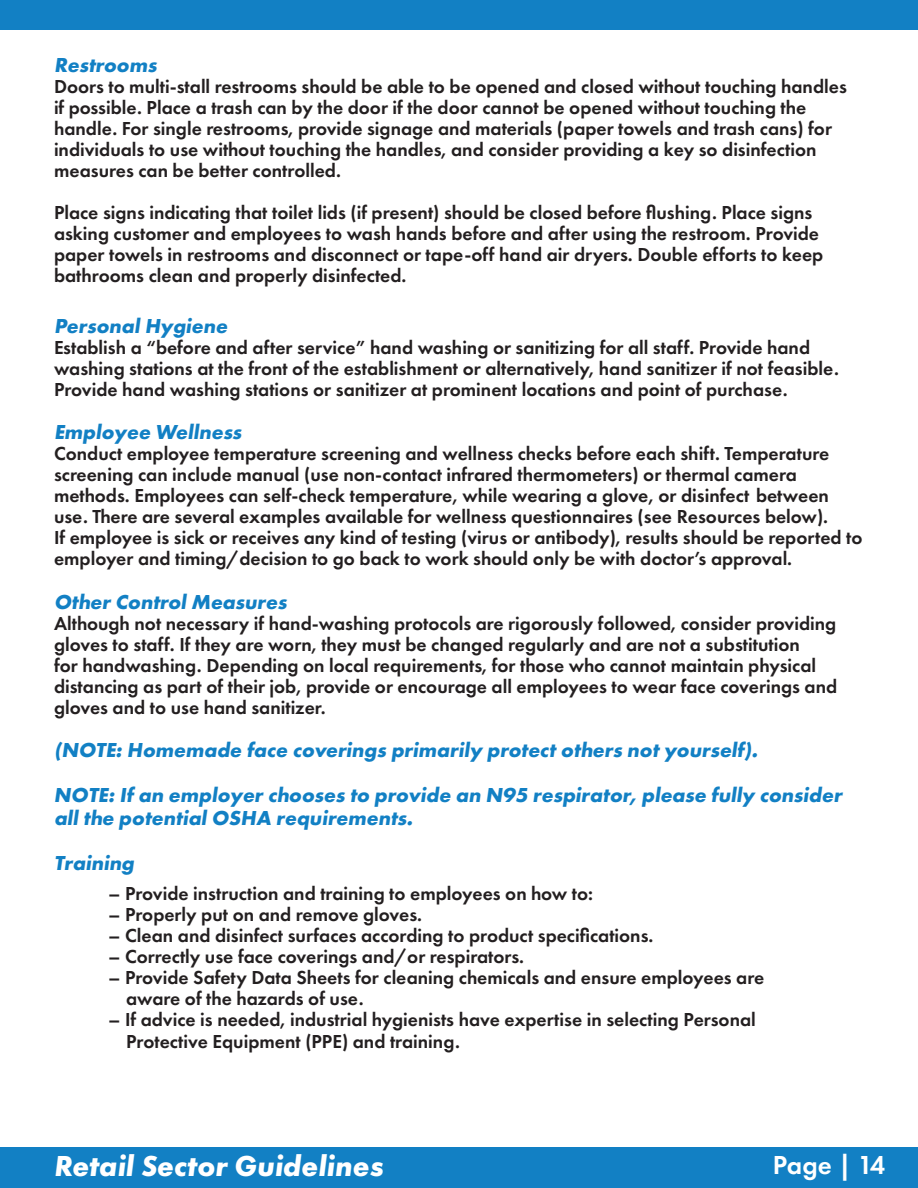
<style>
.page{position:relative;width:918px;height:1188px;background:#fff}
.page>*{position:absolute;margin:0;border:0;box-sizing:border-box;transform-origin:0 0}
.t1{font:italic 700 30px "Futura PT";color:#fff}
.t2{font:600 27px "Futura PT";letter-spacing:-.005em;color:#fff}
.t3{font:700 21px/45px "Futura PT";letter-spacing:-.005em;color:#1280c4}
.t4{font:600 19.5px/21px "Futura PT";color:#231f20}
</style>
<div class="page">
<div style="left:0;top:1148px;width:918px;height:40px;background:#1280c4"></div>
<div style="left:0;top:0;width:918px;height:30px;background:#1280c4"></div>
<p class="t3" style="left:54px;top:42px;width:108px">Restrooms</p>
<p class="t4" style="left:54px;top:76px;width:794px">Doors to multi-stall restrooms should be able to be opened and closed without touching handles if possible. Place a trash can by the door if the door cannot be opened without touching the handle. For single restrooms, provide signage and materials (paper towels and trash cans) for individuals to use without touching the handles, and consider providing a key so disinfection measures can be better controlled.</p>
<p class="t4" style="left:54px;top:202px;width:771px">Place signs indicating that toilet lids (if present) should be closed before flushing. Place signs asking customer and employees to wash hands before and after using the restroom. Provide paper towels in restrooms and disconnect or tape-off hand air dryers. Double efforts to keep bathrooms clean and properly disinfected.</p>
<p class="t3" style="left:54px;top:303px;width:178px">PersonalHygiene</p>
<p class="t4" style="left:54px;top:337px;width:786px">Establish a “before and after service” hand washing or sanitizing for all staff. Provide hand washing stations at the front of the establishment or alternatively, hand sanitizer if not feasible.<br>Provide hand washing stations or sanitizer at prominent locations and point of purchase.</p>
<p class="t3" style="left:54px;top:409px;width:193px">Employee Wellness</p>
<p class="t4" style="left:54px;top:443px;width:810px">Conduct employee temperature screening and wellness checks before each shift. Temperature screening can include manual (use non-contact infrared thermometers) or thermal camera methods. Employees can self-check temperature, while wearing a glove, or disinfect between use. There are several examples available for wellness questionnaires (see Resources below).<br>If employee is sick or receives any kind of testing (virus or antibody), results should be reported to employer and timing/decision to go back to work should only be with doctor’s approval.</p>
<p class="t3" style="left:54px;top:579px;width:238px">Other ControlMeasures</p>
<p class="t4" style="left:54px;top:613px;width:785px">Although not necessary if hand-washing protocols are rigorously followed, consider providing gloves to staff. If they are worn, they must be changed regularly and are not a substitution<br>for handwashing. Depending on local requirements, for those who cannot maintain physical distancing as part of their job, provide or encourage all employees to wear face coverings and gloves and to use hand sanitizer.</p>
<p class="t3" style="left:54px;top:727px;width:793px">(NOTE:Homemade face coverings primarily protect others not yourself).<br>NOTE:If an employer chooses to provide an N95 respirator, please fully consider</p>
<p class="t3" style="left:54px;top:795px;width:364px">allthe potentialOSHA requirements.<br>Training</p>
<p class="t4" style="left:108px;top:883px;width:487px">– Provide instruction and training to employees on how to:</p>
<p class="t4" style="left:108px;top:904px;width:316px">– Properly put on and remove gloves.</p>
<p class="t4" style="left:108px;top:925px;width:547px">– Clean and disinfect surfaces according to product specifications.</p>
<p class="t4" style="left:108px;top:946px;width:418px">– Correctly use face coverings and/or respirators.</p>
<p class="t4" style="left:126px;top:967px;width:640px;text-indent:-18px">– Provide Safety Data Sheets for cleaning chemicals and ensure employees are aware of the hazards of use.</p>
<p class="t4" style="left:126px;top:1008px;width:631px;line-height:22.5px;text-indent:-18px">– If advice is needed, industrial hygienists have expertise in selecting Personal<br>Protective Equipment (PPE) and training.</p>
<h1 class="t1" style="left:55px;top:1148px;width:331px">Retail Sector Guidelines</h1>
<h2 class="t2" style="left:773px;top:1148px;width:114px">Page | 14</h2>
</div>
